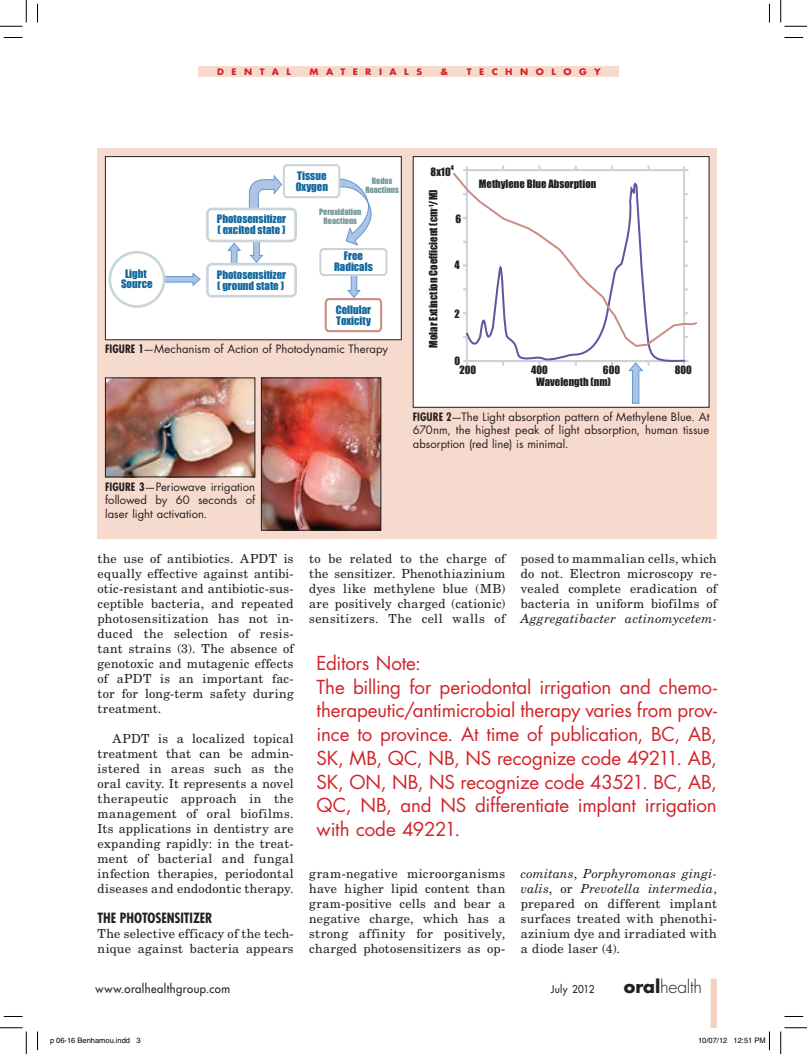
<style>
.page{position:relative;width:807px;height:1054px;background:#fff}
.page>*{position:absolute;margin:0;border:0;box-sizing:border-box;transform-origin:0 0}
.t1{font:700 75px "Futura";color:#f4cfc0;scale:.54 1}
.t2{font:18.75px/23.8px "Futura Std";letter-spacing:-.01em;color:#d1232a}
.t3{font:300 17.5px "Futura";letter-spacing:-.01em;color:#231f20}
.t4{font:700 condensed 13.75px "Futura Std";letter-spacing:-.005em;color:#231f20}
.t5{font:12.5px/15px "New Century Schlbk LT Std";letter-spacing:.025em;color:#231f20;text-align:justify}
.t6{font:italic 12.5px "New Century Schlbk LT Std";letter-spacing:.02em;color:#231f20}
.t7{font:11.75px "Futura";letter-spacing:.04em;color:#231f20;scale:.95 1}
.t8{font:11.25px/13.8px "Futura Std";color:#231f20;text-align:justify}
.t9{font:10.75px/10.8px "Impact";color:#12679c}
.t10{font:10.62px/8.8px "Impact";color:#231f20}
.t11{font:10.5px "Futura";letter-spacing:.035em;color:#231f20;scale:.95 1}
.t12{font:700 8.75px "Futura";letter-spacing:.815em;color:#d1232a;scale:1.05 1}
.t13{font:8.12px/9px "Impact";color:#729897;text-align:center}
.t14{font:7.5px "Helvetica";color:#000}
.t15{font:6.25px "Impact";color:#231f20}
.s1{font-family:"Futura";font-weight:700;font-stretch:condensed}
.s2{font-style:italic}
.s3{font-weight:700}
</style>
<div class="page">
<div style="left:198px;top:66px;width:420px;height:11px;background:#f7dace"></div>
<div style="left:98px;top:149px;width:618px;height:390px;background:#f7dace"></div>
<div style="left:105px;top:157px;width:296px;height:183px;background:#fff"></div>
<svg style="left:226px;top:242px;width:16px;height:21px"></svg>
<div style="left:206px;top:263px;width:91px;height:34px;border:3px solid #cad5da;border-radius:5px"></div>
<div style="left:206px;top:208px;width:91px;height:34px;border:3px solid #cad5da;border-radius:5px"></div>
<div style="left:319px;top:248px;width:68px;height:28px;border:2px solid #cad5da;border-radius:4px"></div>
<svg style="left:248px;top:164px;width:135px;height:168px"></svg>
<svg style="left:164px;top:272px;width:37px;height:15px"></svg>
<div style="left:108px;top:251px;width:57px;height:57px;border:3px solid #cad5da;border-radius:50%"></div>
<div style="left:105px;top:156px;width:296px;height:184px;border:1px solid #231f20"></div>
<div style="left:413px;top:157px;width:295px;height:250px;background:#fff"></div>
<hr style="left:682px;top:166px;width:2px;height:199px;background:#c9d4d9">
<hr style="left:465px;top:166px;width:2px;height:199px;background:#c9d4d9">
<hr style="left:463px;top:169px;width:225px;height:2px;background:#c9d4d9">
<hr style="left:463px;top:360px;width:225px;height:2px;background:#c9d4d9">
<svg style="left:465px;top:350px;width:221px;height:14px"></svg>
<svg style="left:452px;top:170px;width:245px;height:180px"></svg>
<svg style="left:627px;top:361px;width:22px;height:43px"></svg>
<div style="left:412px;top:156px;width:297px;height:252px;border:1px solid #231f20"></div>
<img style="left:107px;top:380px;width:146px;height:95px">
<div style="left:105px;top:378px;width:150px;height:99px;border:1px solid #231f20"></div>
<img style="left:263px;top:380px;width:116px;height:148px">
<div style="left:261px;top:378px;width:120px;height:152px;border:1px solid #231f20"></div>
<svg style="left:4px;top:37px;width:18px;height:1px"></svg>
<svg style="left:784px;top:37px;width:18px;height:1px"></svg>
<svg style="left:4px;top:1016px;width:18px;height:1px"></svg>
<svg style="left:784px;top:1016px;width:18px;height:1px"></svg>
<svg style="left:37px;top:4px;width:1px;height:18px"></svg>
<svg style="left:37px;top:1031px;width:1px;height:19px"></svg>
<svg style="left:769px;top:4px;width:1px;height:18px"></svg>
<svg style="left:0;top:0;width:27px;height:27px"></svg>
<svg style="left:0;top:1027px;width:27px;height:27px"></svg>
<svg style="left:780px;top:0;width:26px;height:27px"></svg>
<svg style="left:780px;top:1027px;width:26px;height:27px"></svg>
<svg style="left:769px;top:1031px;width:1px;height:19px"></svg>
<p class="t12" style="left:217px;top:66px;width:72px">DENTAL</p>
<p class="t12" style="left:309px;top:66px;width:109px">MATERIALS</p>
<p class="t12" style="left:440px;top:66px;width:9px">&amp;</p>
<p class="t12" style="left:466px;top:66px;width:129px">TECHNOLOGY</p>
<p class="t10" style="left:430px;top:167px;width:22px">8x10</p>
<p class="t15" style="left:450px;top:163px;width:5px">4</p>
<p class="t9" style="left:295px;top:170px;width:34px">Tissue<br>Oxygen</p>
<p class="t10" style="left:478px;top:179px;width:119px">Methylene Blue Absorption</p>
<p class="t10" style="left:428px;top:348px;width:160px;rotate:-90deg">Molar Extinction Coefficient (cm<sup>-1</sup>/M)</p>
<p class="t13" style="left:365px;top:176px;width:35px">Redox<br>Reactions</p>
<p class="t13" style="left:319px;top:207px;width:44px">Peroxidation<br>Reactions</p>
<p class="t10" style="left:455px;top:214px;width:7px">6</p>
<p class="t10" style="left:454px;top:260px;width:7px">4</p>
<p class="t10" style="left:454px;top:309px;width:7px">2</p>
<p class="t10" style="left:459px;top:357px;width:18px;text-indent:-5px">0<br>200</p>
<p class="t10" style="left:531px;top:365px;width:18px">400</p>
<p class="t10" style="left:602px;top:365px;width:19px">600</p>
<p class="t10" style="left:674px;top:365px;width:19px">800</p>
<p class="t10" style="left:536px;top:377px;width:76px">Wavelength (nm)</p>
<p class="t9" style="left:217px;top:213px;width:71px">Photosensitizer ( excited state )</p>
<p class="t9" style="left:334px;top:250px;width:40px;text-align:center">Free<br>Radicals</p>
<p class="t9" style="left:121px;top:268px;width:33px;text-align:center">Light<br>Source</p>
<p class="t9" style="left:217px;top:269px;width:71px">Photosensitizer ( ground state )</p>
<p class="t9" style="left:335px;top:304px;width:37px">Cellular<br>Toxicity</p>
<p class="t8" style="left:105px;top:342px;width:284px"><span class="s1">FIGURE 1</span>—Mechanism of Action of Photodynamic Therapy</p>
<p class="t8" style="left:105px;top:480px;width:151px"><span class="s1">FIGURE 3</span>—Periowave irrigation followed by 60 seconds of laser light activation.</p>
<p class="t5" style="left:98px;top:551px;width:198px">the use of antibiotics. APDT is equally effective against antibi&shy;otic-resistant and antibiotic-sus&shy;ceptible bacteria, and repeated photosensitization has not in&shy;duced the selection of resis&shy;tant strains (3). The absence of genotoxic and mutagenic effects of aPDT is an important fac&shy;tor for long-term safety during treatment.</p>
<p class="t5" style="left:98px;top:731px;width:198px;text-indent:15px">APDT is a localized topical treatment that can be admin&shy;istered in areas such as the oral cavity. It represents a novel therapeutic approach in the management of oral biofilms.<br>Its applications in dentistry are expanding rapidly: in the treat&shy;ment of bacterial and fungal infection therapies, periodontal diseases and endodontic therapy.</p>
<p class="t4" style="left:98px;top:909px;width:116px">THE PHOTOSENSITIZER</p>
<p class="t5" style="left:98px;top:926px;width:198px">The selective efficacy of the tech&shy;nique against bacteria appears</p>
<p class="t8" style="left:412px;top:410px;width:298px"><span class="s1">FIGURE 2</span>—The Light absorption pattern of Methylene Blue. At 670nm, the highest peak of light absorption, human tissue absorption (red line) is minimal.</p>
<p class="t5" style="left:309px;top:551px;width:198px">to be related to the charge of the sensitizer. Phenothiazinium dyes like methylene blue (MB) are positively charged (cationic) sensitizers. The cell walls of</p>
<p class="t5" style="left:520px;top:551px;width:198px">posed to mammalian cells, which do not. Electron microscopy re&shy;vealed complete eradication of bacteria in uniform biofilms of</p>
<p class="t6" style="left:520px;top:611px;width:198px">Aggregatibacter actinomycetem-</p>
<p class="t2" style="left:316px;top:651px;width:401px">Editors Note:<br>The billing for periodontal irrigation and chemo&shy;therapeutic/antimicrobial therapy varies from prov&shy;ince to province. At time of publication, BC, AB, SK, MB, QC, NB, NS recognize code 49211. AB, SK, ON, NB, NS recognize code 43521. BC, AB, QC, NB, and NS differentiate implant irrigation with code 49221.</p>
<p class="t5" style="left:309px;top:866px;width:198px">gram-negative microorganisms have higher lipid content than gram-positive cells and bear a negative charge, which has a strong affinity for positively, charged photosensitizers as op-</p>
<p class="t5" style="left:520px;top:866px;width:198px"><span class="s2">comitans</span>, <span class="s2">Porphyromonas gingi&shy;valis</span>, or <span class="s2">Prevotella intermedia</span>, prepared on different implant surfaces treated with phenothi&shy;azinium dye and irradiated with a diode laser (4).</p>
<p class="t7" style="left:95px;top:981px;width:143px">www.oralhealthgroup.com</p>
<p class="t11" style="left:550px;top:982px;width:48px">July 2012</p>
<h3 class="t3" style="left:623px;top:975px;width:80px"><span class="s3">ORAL</span>health</h3>
<h1 class="t1" style="left:701px;top:961px;width:45px">|</h1>
<p class="t14" style="left:50px;top:1036px;width:92px">p 06-16 Benhamou.indd 3</p>
<p class="t14" style="left:698px;top:1036px;width:69px">10/07/12 12:51 PM</p>
</div>
